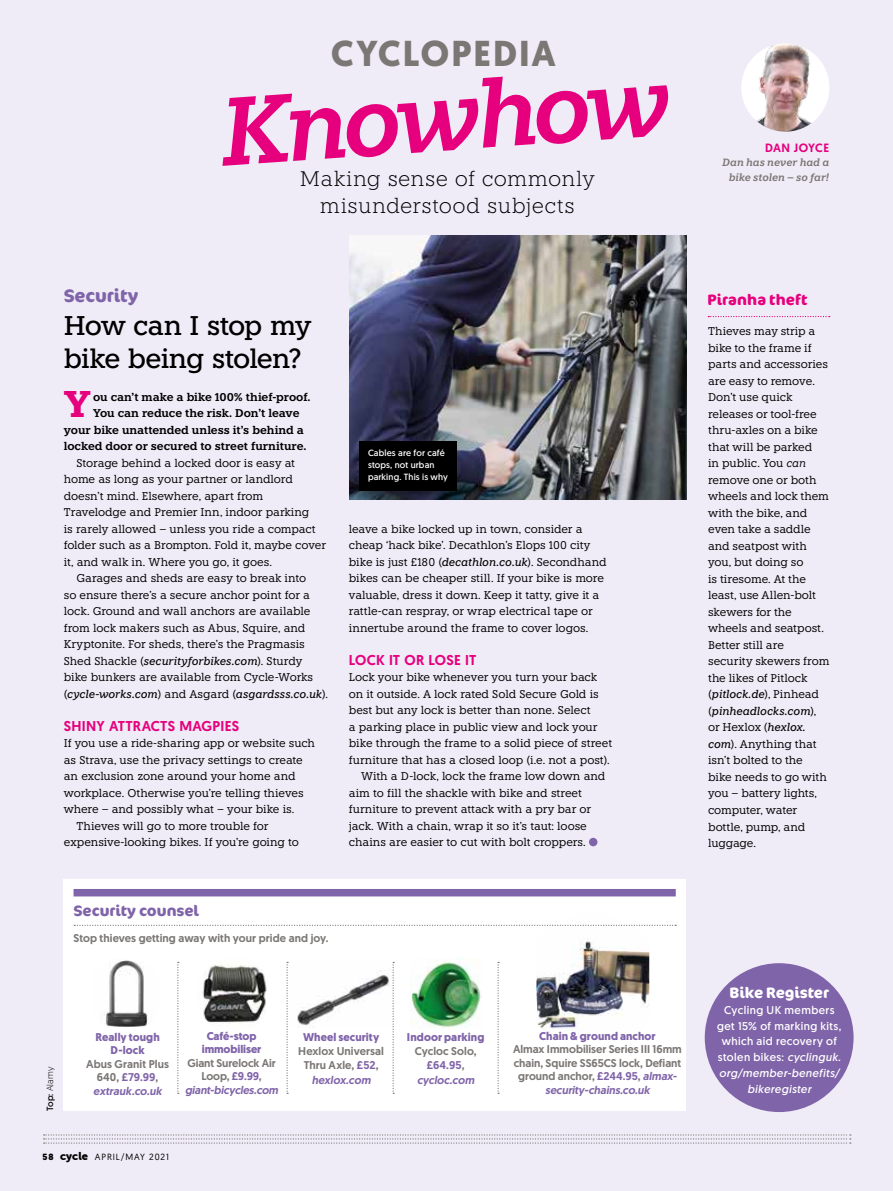
<style>
.page{position:relative;width:893px;height:1191px;background:#efecf7}
.page>*{position:absolute;margin:0;border:0;box-sizing:border-box;transform-origin:0 0}
.t1{font:italic 600 96px "Knile";color:#e6007d}
.t2{font:700 37.2px "Knile";color:#e6007d}
.t3{font:700 36px "Geomanist";letter-spacing:.055em;color:#7b7775}
.t4{font:500 27px/33px "Knile";letter-spacing:-.035em;color:#000}
.t5{font:300 21px/27px "Knile";letter-spacing:.015em;color:#000;text-align:center}
.t6{font:700 18px "Cocon Pro";letter-spacing:-.01em;color:#8064a9}
.t7{font:700 15px "Cocon Pro";letter-spacing:-.005em;color:#8064a9}
.t8{font:700 15px "Cocon Pro";letter-spacing:-.01em;color:#fff}
.t9{font:700 15px "Cocon Pro";letter-spacing:.01em;color:#e6007d}
.t10{font:500 14.25px "Geomanist";letter-spacing:.015em;color:#e6007d}
.t11{font:500 12px "Geomanist";letter-spacing:.025em;color:#e6007d}
.t12{font:11.25px/16.5px "Knile";letter-spacing:-.01em;color:#000}
.t13{font:500 11.25px/13.5px "Geomanist";color:#7b7775;text-align:center}
.t14{font:600 11.25px "Knile";letter-spacing:-.005em;color:#000}
.t15{font:11.25px/15.8px "Geomanist";letter-spacing:.035em;color:#fff;text-align:center}
.t16{font:700 11.25px/13.5px "Geomanist";letter-spacing:.005em;color:#8064a9;text-align:center}
.t17{font:italic 500 11.25px "Knile";letter-spacing:-.005em;color:#000}
.t18{font:italic 600 10.5px/14.2px "Knile";letter-spacing:-.005em;color:#7b7775;text-align:right}
.t19{font:9px/12px "Geomanist";letter-spacing:.015em;color:#fff}
.t20{font:9px "Geomanist";letter-spacing:.1em;color:#000}
.t21{font:300 9px "Geomanist";letter-spacing:.02em;color:#000}
.s1{font-weight:500;font-style:italic}
.s2{font-weight:400;font-style:normal}
.s3{font-weight:400}
.s4{color:#8064a9}
.s5{font-style:italic;color:#8064a9}
.s6{font-weight:700}
.s7{font-family:"Museo Sans Rounded 900";font-size:11.25px}
.s8{font-style:italic}
</style>
<div class="page">
<div style="left:64px;top:879px;width:622px;height:231px;background:#fff"></div>
<img style="left:350px;top:236px;width:337px;height:264px">
<svg style="left:74px;top:924px;width:602px;height:2px"></svg>
<div style="left:74px;top:889px;width:602px;height:7px;background:#8064a9"></div>
<svg style="left:44px;top:1134px;width:807px;height:9px"></svg>
<svg style="left:708px;top:316px;width:122px;height:1px"></svg>
<svg style="left:286px;top:962px;width:2px;height:132px"></svg>
<svg style="left:177px;top:962px;width:2px;height:132px"></svg>
<svg style="left:393px;top:962px;width:1px;height:132px"></svg>
<svg style="left:497px;top:962px;width:2px;height:132px"></svg>
<img style="left:741px;top:43px;width:88px;height:89px;border-radius:44px">
<div style="left:701px;top:959px;width:156px;height:156px;background:#8064a9;border-radius:50%"></div>
<div style="left:697px;top:955px;width:164px;height:164px;border:8px solid #efecf7;border-radius:50%"></div>
<img style="left:104px;top:960px;width:44px;height:67px">
<img style="left:196px;top:956px;width:75px;height:76px;border-radius:38px">
<img style="left:536px;top:924px;width:113px;height:105px">
<img style="left:410px;top:958px;width:71px;height:70px">
<img style="left:297px;top:970px;width:92px;height:56px">
<div style="left:589px;top:837px;width:8px;height:9px;background:#8064a9;border-radius:50%"></div>
<div style="left:359px;top:441px;width:98px;height:50px;background:#000"></div>
<h3 class="t3" style="left:331px;top:30px;width:226px">CYCLOPEDIA</h3>
<h1 class="t1" style="left:215px;top:73px;width:454px;rotate:-4deg">Knowhow</h1>
<h3 class="t5" style="left:300px;top:165px;width:296px">Making sense of commonly misunderstood subjects</h3>
<p class="t11" style="left:765px;top:140px;width:66px">DAN JOYCE</p>
<p class="t18" style="left:722px;top:156px;width:108px">Dan has never had a bike stolen – so far!</p>
<h3 class="t6" style="left:64px;top:283px;width:76px">Security</h3>
<h3 class="t4" style="left:64px;top:308px;width:249px">How can I stop my bike being stolen?</h3>
<h2 class="t2" style="left:64px;top:380px;width:29px">Y</h2>
<p class="t14" style="left:93px;top:390px;width:219px">ou can’t make a bike 100% thief-proof.</p>
<p class="t14" style="left:93px;top:406px;width:208px">You can reduce the risk. Don’t leave</p>
<p class="t14" style="left:64px;top:423px;width:242px">your bike unattended unless it’s behind a</p>
<p class="t14" style="left:64px;top:439px;width:244px">locked door or secured to street furniture.</p>
<p class="t12" style="left:77px;top:454px;width:220px">Storage behind a locked door is easy at</p>
<p class="t12" style="left:64px;top:471px;width:231px">home as long as your partner or landlord</p>
<p class="t12" style="left:64px;top:487px;width:201px">doesn’t mind. Elsewhere, apart from</p>
<p class="t12" style="left:64px;top:504px;width:247px">Travelodge and Premier Inn, indoor parking</p>
<p class="t12" style="left:64px;top:520px;width:253px">is rarely allowed – unless you ride a compact</p>
<p class="t12" style="left:64px;top:537px;width:264px">folder such as a Brompton. Fold it, maybe cover</p>
<p class="t12" style="left:64px;top:553px;width:210px">it, and walk in. Where you go, it goes.</p>
<p class="t12" style="left:77px;top:570px;width:231px">Garages and sheds are easy to break into</p>
<p class="t12" style="left:64px;top:586px;width:248px">so ensure there’s a secure anchor point for a</p>
<p class="t12" style="left:64px;top:603px;width:248px">lock. Ground and wall anchors are available</p>
<p class="t12" style="left:64px;top:619px;width:243px">from lock makers such as Abus, Squire, and</p>
<p class="t12" style="left:64px;top:636px;width:243px">Kryptonite. For sheds, there’s the Pragmasis</p>
<p class="t12" style="left:64px;top:652px;width:240px">Shed Shackle (<span class="s1">securityforbikes.com</span>). Sturdy</p>
<p class="t12" style="left:64px;top:669px;width:251px">bike bunkers are available from Cycle-Works</p>
<p class="t17" style="left:64px;top:687px;width:266px"><span class="s2">(</span>cycle-works.com<span class="s2">) and Asgard (</span>asgardsss.co.uk<span class="s2">).</span></p>
<p class="t10" style="left:64px;top:716px;width:177px">SHINY ATTRACTS MAGPIES</p>
<p class="t12" style="left:64px;top:735px;width:253px">If you use a ride-sharing app or website such</p>
<p class="t12" style="left:64px;top:751px;width:240px">as Strava, use the privacy settings to create</p>
<p class="t12" style="left:64px;top:768px;width:233px">an exclusion zone around your home and</p>
<p class="t12" style="left:64px;top:784px;width:241px">workplace. Otherwise you’re telling thieves</p>
<p class="t12" style="left:64px;top:801px;width:232px">where – and possibly what – your bike is.</p>
<p class="t12" style="left:77px;top:817px;width:193px">Thieves will go to more trouble for</p>
<p class="t12" style="left:64px;top:834px;width:237px">expensive-looking bikes. If you’re going to</p>
<p class="t19" style="left:368px;top:447px;width:81px">Cables are for café stops, not urban parking. This is why</p>
<p class="t12" style="left:349px;top:520px;width:259px">leave a bike locked up in town, consider a cheap ‘hack bike’. Decathlon’s Elops 100 city bike is just £180 (<span class="s1">decathlon.co.uk</span>). Secondhand bikes can be cheaper still. If your bike is more valuable, dress it down. Keep it tatty, give it a rattle-can respray, or wrap electrical tape or innertube around the frame to cover logos.</p>
<p class="t10" style="left:349px;top:650px;width:129px">LOCK IT OR LOSE IT</p>
<p class="t12" style="left:349px;top:669px;width:250px">Lock your bike whenever you turn your back</p>
<p class="t12" style="left:349px;top:685px;width:251px">on it outside. A lock rated Sold Secure Gold is</p>
<p class="t12" style="left:349px;top:702px;width:243px">best but any lock is better than none. Select</p>
<p class="t12" style="left:349px;top:718px;width:250px">a parking place in public view and lock your</p>
<p class="t12" style="left:349px;top:735px;width:265px">bike through the frame to a solid piece of street</p>
<p class="t12" style="left:349px;top:751px;width:262px">furniture that has a closed loop (i.e. not a post).</p>
<p class="t12" style="left:361px;top:768px;width:246px">With a D-lock, lock the frame low down and</p>
<p class="t12" style="left:349px;top:784px;width:235px">aim to fill the shackle with bike and street</p>
<p class="t12" style="left:349px;top:801px;width:244px">furniture to prevent attack with a pry bar or</p>
<p class="t12" style="left:349px;top:817px;width:240px">jack. With a chain, wrap it so it’s taut: loose</p>
<p class="t12" style="left:349px;top:834px;width:238px">chains are easier to cut with bolt croppers.</p>
<h3 class="t7" style="left:74px;top:900px;width:127px">Security counsel</h3>
<p class="t13" style="left:74px;top:931px;width:257px">Stop thieves getting away with your pride and joy.</p>
<p class="t21" style="left:44px;top:1111px;width:46px;rotate:-90deg"><span class="s3">Top:</span> Alamy</p>
<p class="t16" style="left:95px;top:1030px;width:66px">Really tough<br>D-lock</p>
<p class="t13" style="left:86px;top:1057px;width:84px">Abus Granit Plus<br>640, <span class="s4">£79.99</span>, <span class="s5">extrauk.co.uk</span></p>
<p class="t16" style="left:202px;top:1029px;width:61px">Café-stop immobiliser</p>
<p class="t13" style="left:185px;top:1055px;width:95px">Giant Surelock Air<br>Loop, <span class="s4">£9.99</span>, <span class="s5">giant-bicycles.com</span></p>
<p class="t16" style="left:303px;top:1030px;width:78px">Wheel security</p>
<p class="t13" style="left:298px;top:1043px;width:87px;line-height:14.2px">Hexlox Universal<br>Thru Axle, <span class="s4">£52</span>, <span class="s5">hexlox.com</span></p>
<p class="t16" style="left:407px;top:1030px;width:79px">Indoor parking</p>
<p class="t13" style="left:415px;top:1043px;width:63px;line-height:14.2px">Cycloc Solo, <span class="s4">£64.95</span>, <span class="s5">cycloc.com</span></p>
<p class="t16" style="left:539px;top:1029px;width:118px">Chain &amp; ground anchor</p>
<p class="t13" style="left:513px;top:1042px;width:170px">Almax Immobiliser Series III 16mm chain, Squire SS65CS lock, Defiant ground anchor, <span class="s4">£244.95</span>, <span class="s5">almax&shy;security-chains.co.uk</span></p>
<p class="t20" style="left:43px;top:1150px;width:128px"><span class="s6">58</span> <span class="s7">cycle</span> APRIL/MAY 2021</p>
<h3 class="t9" style="left:708px;top:289px;width:101px">Piranha theft</h3>
<p class="t12" style="left:708px;top:323px;width:123px">Thieves may strip a bike to the frame if parts and accessories are easy to remove.<br>Don’t use quick releases or tool-free thru-axles on a bike that will be parked<br>in public. You <span class="s8">can </span>remove one or both wheels and lock them with the bike, and even take a saddle and seatpost with you, but doing so<br>is tiresome. At the least, use Allen-bolt skewers for the wheels and seatpost.<br>Better still are security skewers from the likes of Pitlock (<span class="s1">pitlock.de</span>), Pinhead (<span class="s1">pinheadlocks.com</span>), or Hexlox (<span class="s1">hexlox. com</span>). Anything that isn’t bolted to the<br>bike needs to go with you – battery lights, computer, water bottle, pump, and luggage.</p>
<h3 class="t8" style="left:730px;top:982px;width:101px">Bike Register</h3>
<p class="t15" style="left:717px;top:1001px;width:126px">Cycling UK members get 15% of marking kits, which aid recovery of stolen bikes: <span class="s8">cyclinguk. org/member-benefits/ bikeregister</span></p>
</div>
